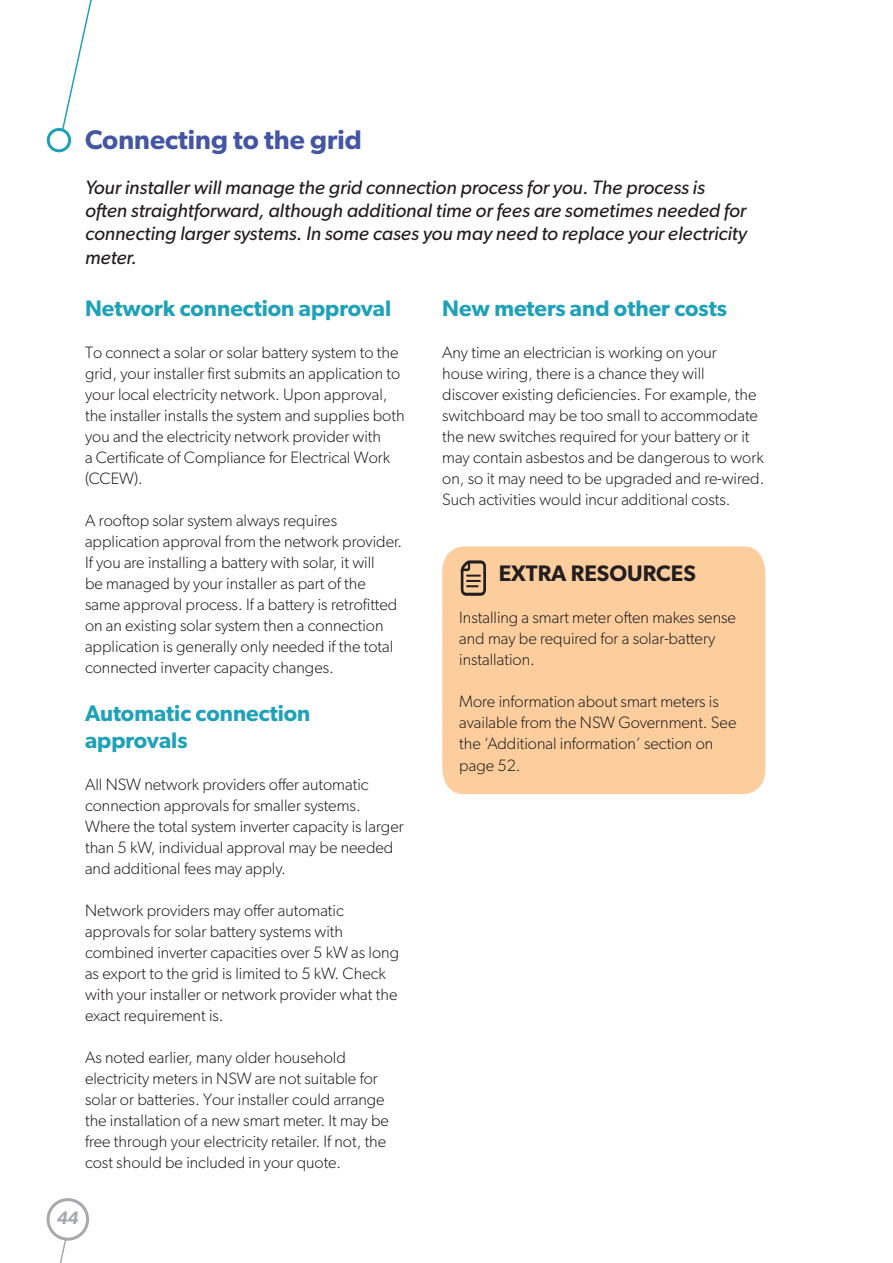
<style>
.page{position:relative;width:893px;height:1263px;background:#fff}
.page>*{position:absolute;margin:0;border:0;box-sizing:border-box;transform-origin:0 0}
.t1{font:600 27px "Gibson";color:#4455a4}
.t2{font:600 22.5px/27px "Gibson";color:#1fa1b7}
.t3{font:600 22.5px "Gibson";color:#231f20}
.t4{font:italic 19.5px/23.4px "Gibson";color:#231f20}
.t5{font:italic 600 18px "Gibson";color:#a8a9ad}
.t6{font:300 16.5px/21px "Gibson";color:#231f20}
</style>
<div class="page">
<div style="left:47px;top:1198px;width:42px;height:43px;border:3px solid #a8a9ad;border-radius:50%"></div>
<svg style="left:58px;top:1238px;width:9px;height:25px"></svg>
<svg style="left:62px;top:0;width:30px;height:133px"></svg>
<div style="left:48px;top:129px;width:22px;height:22px;background:#fff;border-radius:50%"></div>
<div style="left:47px;top:128px;width:24px;height:24px;border:3px solid #1fa1b7;border-radius:50%"></div>
<div style="left:442px;top:546px;width:323px;height:248px;background:#fdce9d"></div>
<svg style="left:461px;top:560px;width:25px;height:36px"></svg>
<h1 class="t1" style="left:85px;top:124px;width:278px">Connecting to the grid</h1>
<p class="t4" style="left:85px;top:175px;width:663px">Your installer will manage the grid connection process for you. The process is often straightforward, although additional time or fees are sometimes needed for connecting larger systems. In some cases you may need to replace your electricity meter.</p>
<h2 class="t2" style="left:85px;top:294px;width:308px">Network connection approval</h2>
<p class="t6" style="left:85px;top:341px;width:321px">To connect a solar or solar battery system to the grid, your installer first submits an application to your local electricity network. Upon approval, the installer installs the system and supplies both you and the electricity network provider with<br>a Certificate of Compliance for Electrical Work (CCEW).</p>
<p class="t6" style="left:85px;top:509px;width:319px">A rooftop solar system always requires application approval from the network provider.<br>If you are installing a battery with solar, it will<br>be managed by your installer as part of the same approval process. If a battery is retrofitted on an existing solar system then a connection application is generally only needed if the total connected inverter capacity changes.</p>
<h2 class="t2" style="left:85px;top:699px;width:227px">Automatic connection approvals</h2>
<p class="t6" style="left:85px;top:773px;width:320px">All NSW network providers offer automatic connection approvals for smaller systems.<br>Where the total system inverter capacity is larger than 5 kW, individual approval may be needed and additional fees may apply.</p>
<p class="t6" style="left:85px;top:899px;width:316px">Network providers may offer automatic approvals for solar battery systems with combined inverter capacities over 5 kW as long as export to the grid is limited to 5 kW. Check with your installer or network provider what the exact requirement is.</p>
<p class="t6" style="left:85px;top:1046px;width:305px">As noted earlier, many older household electricity meters in NSW are not suitable for solar or batteries. Your installer could arrange the installation of a new smart meter. It may be free through your electricity retailer. If not, the cost should be included in your quote.</p>
<h2 class="t2" style="left:442px;top:294px;width:286px">New meters and other costs</h2>
<p class="t6" style="left:442px;top:341px;width:324px">Any time an electrician is working on your<br>house wiring, there is a chance they will discover existing deficiencies. For example, the switchboard may be too small to accommodate the new switches required for your battery or it may contain asbestos and be dangerous to work on, so it may need to be upgraded and re-wired.<br>Such activities would incur additional costs.</p>
<h2 class="t3" style="left:499px;top:560px;width:199px">EXTRA RESOURCES</h2>
<p class="t6" style="left:459px;top:607px;width:278px">Installing a smart meter often makes sense and may be required for a solar-battery installation.</p>
<p class="t6" style="left:459px;top:691px;width:279px">More information about smart meters is available from the NSW Government. See the ‘Additional information’ section on page 52.</p>
<p class="t5" style="left:57px;top:1207px;width:23px">44</p>
</div>
